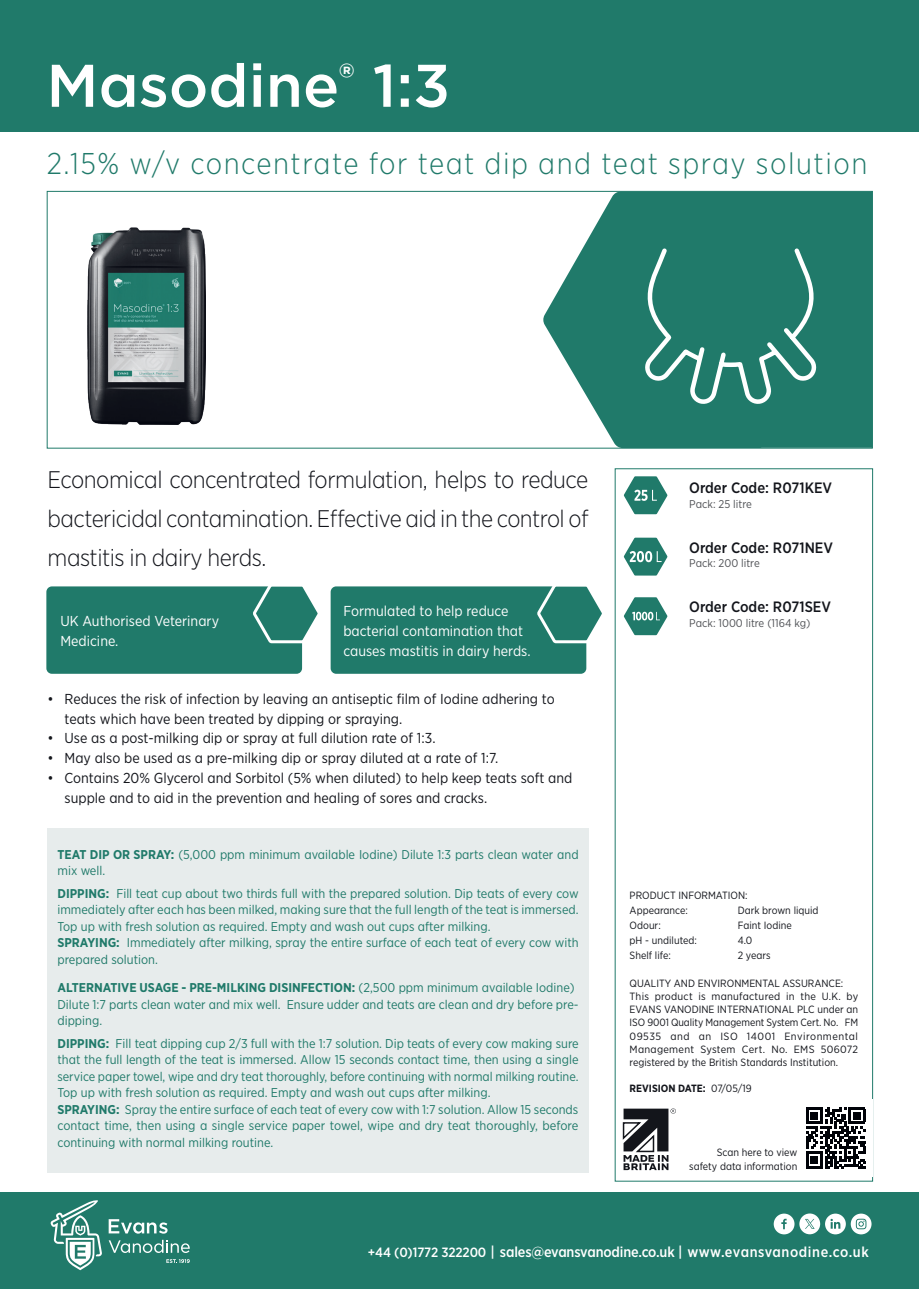
<style>
.page{position:relative;width:919px;height:1289px;background:#fff}
.page>*{position:absolute;margin:0;border:0;box-sizing:border-box;transform-origin:0 0}
.Product_Name{font:500 60px "Gotham";color:#fff}
.Product_Sub-title{font:300 30px "Gotham Narrow";letter-spacing:.05em;color:#207a6a}
.Product_Description{font:300 24px/39px "Gotham Narrow";letter-spacing:-.02em;color:#13151b;text-align:justify}
.t1{font:500 15px "Gotham Narrow";color:#13151b}
.t2{font:500 14.55px "Gotham Narrow";letter-spacing:-.01em;color:#fff}
.t3{font:14.4px/19.8px "Gotham Narrow";color:#13151b}
.Box_Quote_Text{font:14.4px/19.8px "Gotham Narrow";color:#fff}
.How_to_Use_Text{font:12.75px/16.5px "Gotham Narrow";color:#207a6a}
.How_to_Use_Text-2{font:700 12.75px "Gotham Narrow";color:#207a6a}
.t4{font:11.25px "Gotham Narrow";color:#505256}
.Micro_Text{font:10.5px/13.2px "Gotham Narrow";color:#13151b;text-align:right}
.Micro_Text-2{font:700 10.5px "Gotham Narrow";color:#13151b}
.s1{font-weight:700}
.s2{font-weight:400}
.s3{font-size:13.5px}
</style>
<div class="page">
<svg style="left:543px;top:193px;width:327px;height:253px;fill:#207a6a"></svg>
<div style="left:46px;top:586px;width:256px;height:87px;background:#207a6a;border-radius:6px"></div>
<svg style="left:250px;top:586px;width:68px;height:59px"></svg>
<div style="left:330px;top:586px;width:256px;height:87px;background:#207a6a;border-radius:6px"></div>
<svg style="left:534px;top:586px;width:68px;height:59px"></svg>
<div style="left:0;top:1191px;width:918px;height:97px;background:#207a6a"></div>
<div style="left:0;top:0;width:918px;height:132px;background:#207a6a"></div>
<svg style="left:51px;top:1200px;width:51px;height:70px"></svg>
<svg style="left:109px;top:1219px;width:58px;height:14px"></svg>
<svg style="left:109px;top:1239px;width:81px;height:13px"></svg>
<svg style="left:166px;top:1259px;width:24px;height:3px"></svg>
<div style="left:47px;top:191px;width:825px;height:257px;border:1px solid #207a6a"></div>
<svg style="left:622px;top:1108px;width:54px;height:62px"></svg>
<svg style="left:773px;top:1213px;width:98px;height:21px"></svg>
<svg style="left:806px;top:1107px;width:59px;height:61px"></svg>
<div style="left:810px;top:1156px;width:8px;height:7px;background:#000208"></div>
<svg style="left:623px;top:476px;width:44px;height:38px"></svg>
<svg style="left:623px;top:537px;width:44px;height:38px"></svg>
<svg style="left:623px;top:597px;width:44px;height:38px"></svg>
<div style="left:48px;top:828px;width:540px;height:345px;background:#e7ecec"></div>
<img style="left:88px;top:227px;width:117px;height:198px">
<svg style="left:635px;top:245px;width:190px;height:163px;background:#358678"></svg>
<p class="Product_Name" style="left:46px;top:46px;width:405px">Masodine<sup>®</sup> 1:3</p>
<p class="Product_Sub-title" style="left:47px;top:145px;width:822px">2.15% w/v concentrate for teat dip and teat spray solution</p>
<p class="Product_Description" style="left:48px;top:459px;width:542px">Economical concentrated formulation, helps to reduce bactericidal contamination. Effective aid in the control of mastitis in dairy herds.</p>
<p class="Box_Quote_Text" style="left:60px;top:611px;width:160px">UK Authorised Veterinary<br>Medicine.</p>
<p class="Box_Quote_Text" style="left:343px;top:601px;width:167px">Formulated to help reduce</p>
<p class="Box_Quote_Text" style="left:343px;top:621px;width:181px">bacterial contamination that</p>
<p class="Box_Quote_Text" style="left:343px;top:640px;width:189px">causes mastitis in dairy herds.</p>
<p class="t3" style="left:65px;top:688px;width:491px;text-indent:-17px">• Reduces the risk of infection by leaving an antiseptic film of Iodine adhering to teats which have been treated by dipping or spraying.</p>
<p class="t3" style="left:48px;top:728px;width:389px">• Use as a post-milking dip or spray at full dilution rate of 1:3.</p>
<p class="t3" style="left:48px;top:748px;width:452px">• May also be used as a pre-milking dip or spray diluted at a rate of 1:7.</p>
<p class="t3" style="left:65px;top:767px;width:509px;text-indent:-17px">• Contains 20% Glycerol and Sorbitol (5% when diluted) to help keep teats soft and supple and to aid in the prevention and healing of sores and cracks.</p>
<p class="How_to_Use_Text" style="left:57px;top:845px;width:522px"><span class="s1">TEAT DIP OR SPRAY:</span> (5,000 ppm minimum available Iodine) Dilute 1:3 parts clean water and mix well.</p>
<p class="How_to_Use_Text" style="left:57px;top:884px;width:522px;text-align:justify"><span class="s1">DIPPING:</span> Fill teat cup about two thirds full with the prepared solution. Dip teats of every cow immediately after each has been milked, making sure that the full length of the teat is immersed.<br>Top up with fresh solution as required. Empty and wash out cups after milking.</p>
<p class="How_to_Use_Text" style="left:57px;top:934px;width:522px"><span class="s1">SPRAYING:</span> Immediately after milking, spray the entire surface of each teat of every cow with prepared solution.</p>
<p class="How_to_Use_Text-2" style="left:57px;top:979px;width:518px">ALTERNATIVE USAGE - PRE-MILKING DISINFECTION: <span class="s2">(2,500 ppm minimum available Iodine)</span></p>
<p class="How_to_Use_Text" style="left:57px;top:995px;width:522px">Dilute 1:7 parts clean water and mix well. Ensure udder and teats are clean and dry before pre&shy;dipping.</p>
<p class="How_to_Use_Text" style="left:57px;top:1034px;width:522px;text-align:justify"><span class="s1">DIPPING:</span> Fill teat dipping cup 2/3 full with the 1:7 solution. Dip teats of every cow making sure that the full length of the teat is immersed. Allow 15 seconds contact time, then using a single service paper towel, wipe and dry teat thoroughly, before continuing with normal milking routine.<br>Top up with fresh solution as required. Empty and wash out cups after milking.</p>
<p class="How_to_Use_Text" style="left:57px;top:1100px;width:522px;text-align:justify"><span class="s1">SPRAYING:</span> Spray the entire surface of each teat of every cow with 1:7 solution. Allow 15 seconds contact time, then using a single service paper towel, wipe and dry teat thoroughly, before continuing with normal milking routine.</p>
<p class="t1" style="left:689px;top:478px;width:144px">Order Code: R071KEV</p>
<p class="t4" style="left:689px;top:497px;width:64px">Pack: 25 litre</p>
<p class="t1" style="left:689px;top:538px;width:145px">Order Code: R071NEV</p>
<p class="t4" style="left:689px;top:556px;width:72px">Pack: 200 litre</p>
<p class="t1" style="left:689px;top:597px;width:143px">Order Code: R071SEV</p>
<p class="t4" style="left:689px;top:616px;width:123px">Pack: 1000 litre (1164 kg)</p>
<p class="Micro_Text" style="left:629px;top:888px;width:120px">PRODUCT INFORMATION:</p>
<p class="Micro_Text" style="left:629px;top:903px;width:60px">Appearance:</p>
<p class="Micro_Text" style="left:737px;top:903px;width:82px">Dark brown liquid</p>
<p class="Micro_Text" style="left:629px;top:918px;width:33px">Odour:</p>
<p class="Micro_Text" style="left:737px;top:918px;width:56px">Faint Iodine</p>
<p class="Micro_Text" style="left:629px;top:933px;width:69px">pH - undiluted:</p>
<p class="Micro_Text" style="left:737px;top:933px;width:16px">4.0</p>
<p class="Micro_Text" style="left:629px;top:948px;width:43px">Shelf life:</p>
<p class="Micro_Text" style="left:737px;top:948px;width:34px">2 years</p>
<p class="Micro_Text" style="left:629px;top:976px;width:215px">QUALITY AND ENVIRONMENTAL ASSURANCE:</p>
<p class="Micro_Text" style="left:629px;top:989px;width:230px;text-align:justify">This product is manufactured in the U.K. by EVANS VANODINE INTERNATIONAL PLC under an ISO 9001 Quality Management System Cert. No. FM 09535 and an ISO 14001 Environmental Management System Cert. No. EMS 506072 registered by the British Standards Institution.</p>
<p class="Micro_Text-2" style="left:629px;top:1081px;width:123px">REVISION DATE: <span class="s2">07/05/19</span></p>
<p class="Micro_Text" style="left:689px;top:1145px;width:110px">Scan here to view safety data information</p>
<p class="t2" style="left:368px;top:1242px;width:502px"><span class="s3">+44 (0)1772 322200</span> | sales@evansvanodine.co.uk | www.evansvanodine.co.uk</p>
</div>
